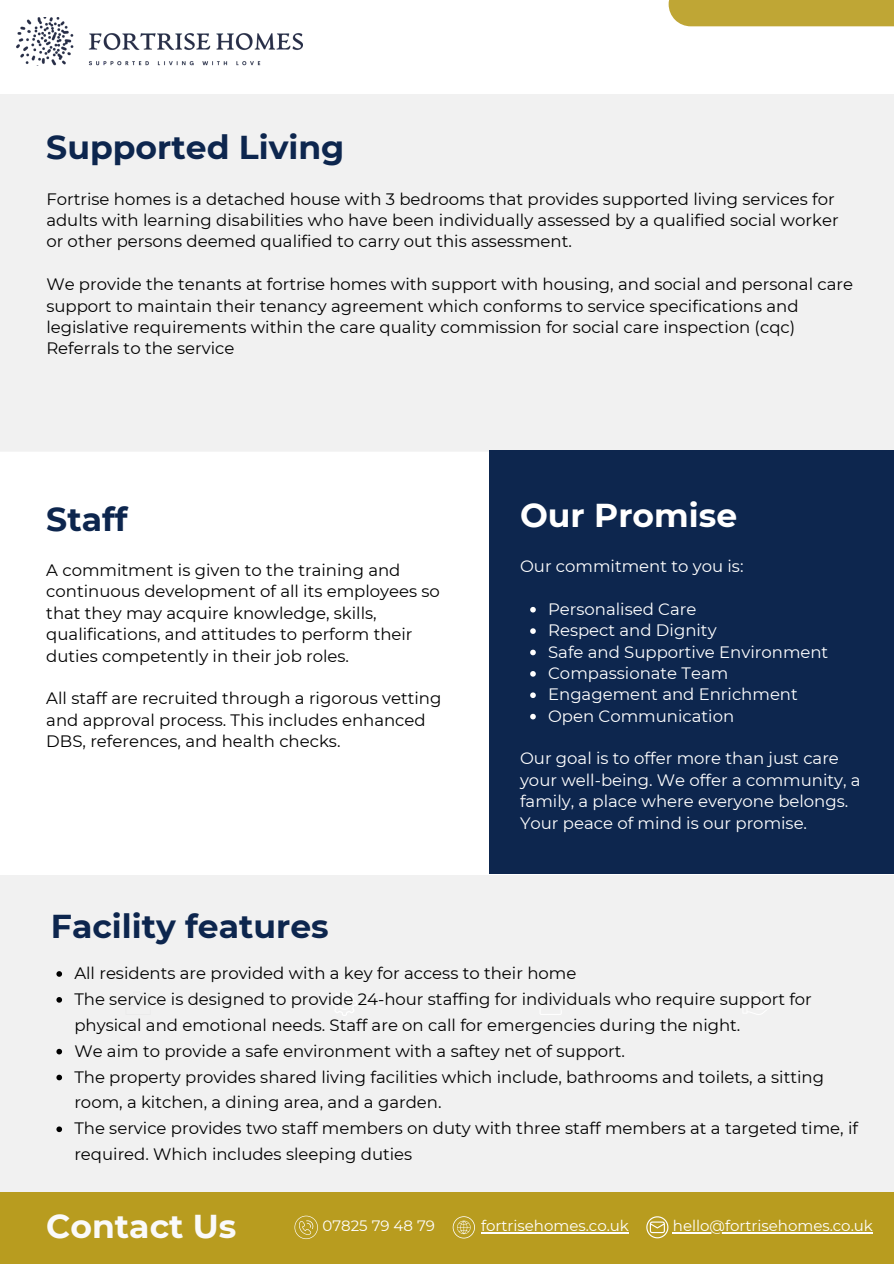
<style>
.page{position:relative;width:894px;height:1264px;background:#fff}
.page>*{position:absolute;margin:0;border:0;box-sizing:border-box;transform-origin:0 0}
.t1{font:700 33px "Montserrat";color:#0d264e}
.t2{font:700 33px "Montserrat";color:#fff}
.t3{font:700 33px "Montserrat";color:#fafafa}
.t4{font:16.5px/21.3px "Montserrat";color:#000}
.t5{font:16.5px/21.3px "Montserrat";color:#fff}
.t6{font:15px "Montserrat";color:#fff}
</style>
<div class="page">
<div style="left:0;top:94px;width:893px;height:357px;background:#f1f1f1"></div>
<div style="left:0;top:875px;width:893px;height:316px;background:#f1f1f1"></div>
<div style="left:668px;top:0;width:225px;height:26px;background:#bfa635"></div>
<svg style="left:747px;top:992px;width:24px;height:22px"></svg>
<svg style="left:540px;top:992px;width:21px;height:18px"></svg>
<svg style="left:332px;top:991px;width:25px;height:25px"></svg>
<img style="left:17px;top:17px;width:286px;height:49px">
<div style="left:488px;top:450px;width:405px;height:423px;background:#0d264e"></div>
<svg style="left:530px;top:607px;width:5px;height:5px"></svg>
<svg style="left:530px;top:628px;width:5px;height:6px"></svg>
<svg style="left:530px;top:649px;width:5px;height:6px"></svg>
<svg style="left:530px;top:671px;width:5px;height:5px"></svg>
<svg style="left:530px;top:692px;width:5px;height:6px"></svg>
<svg style="left:530px;top:713px;width:5px;height:6px"></svg>
<svg style="left:56px;top:971px;width:6px;height:5px"></svg>
<svg style="left:56px;top:997px;width:6px;height:5px"></svg>
<svg style="left:56px;top:1048px;width:6px;height:6px"></svg>
<svg style="left:56px;top:1074px;width:6px;height:6px"></svg>
<svg style="left:56px;top:1126px;width:6px;height:6px"></svg>
<div style="left:0;top:1191px;width:893px;height:72px;background:#b89c1f"></div>
<svg style="left:452px;top:1216px;width:23px;height:22px"></svg>
<svg style="left:294px;top:1215px;width:24px;height:23px"></svg>
<svg style="left:646px;top:1216px;width:22px;height:22px"></svg>
<hr style="left:481px;top:1232px;width:147px;height:1px;background:#fff">
<hr style="left:672px;top:1232px;width:200px;height:1px;background:#fff">
<p class="t1" style="left:46px;top:127px;width:299px">Supported Living</p>
<p class="t4" style="left:46px;top:188px;width:793px">Fortrise homes is a detached house with 3 bedrooms that provides supported living services for adults with learning disabilities who have been individually assessed by a qualified social worker or other persons deemed qualified to carry out this assessment.</p>
<h1 class="t4" style="left:46px;top:273px;width:808px">We provide the tenants at fortrise homes with support with housing, and social and personal care support to maintain their tenancy agreement which conforms to service specifications and legislative requirements within the care quality commission for social care inspection (cqc)</h1>
<p class="t4" style="left:46px;top:338px;width:189px">Referrals to the service</p>
<p class="t1" style="left:46px;top:499px;width:83px">Staff</p>
<h1 class="t4" style="left:46px;top:559px;width:395px">A commitment is given to the training and continuous development of all its employees so that they may acquire knowledge, skills, qualifications, and attitudes to perform their duties competently in their job roles.</h1>
<p class="t4" style="left:46px;top:687px;width:396px">All staff are recruited through a rigorous vetting and approval process. This includes enhanced<br>DBS, references, and health checks.</p>
<p class="t1" style="left:51px;top:905px;width:279px">Facility features</p>
<p class="t2" style="left:520px;top:495px;width:218px">Our Promise</p>
<p class="t5" style="left:520px;top:555px;width:225px">Our commitment to you is:</p>
<p class="t5" style="left:548px;top:598px;width:150px">Personalised Care</p>
<p class="t5" style="left:548px;top:619px;width:170px">Respect and Dignity</p>
<p class="t5" style="left:548px;top:641px;width:282px">Safe and Supportive Environment</p>
<p class="t5" style="left:548px;top:662px;width:182px">Compassionate Team</p>
<p class="t5" style="left:548px;top:683px;width:251px">Engagement and Enrichment</p>
<h1 class="t5" style="left:548px;top:705px;width:187px">Open Communication</h1>
<p class="t5" style="left:520px;top:748px;width:342px">Our goal is to offer more than just care your well-being. We offer a community, a family, a place where everyone belongs.<br>Your peace of mind is our promise.</p>
<h1 class="t4" style="left:74px;top:962px;width:503px">All residents are provided with a key for access to their home</h1>
<p class="t4" style="left:74px;top:986px;width:738px;line-height:25.8px">The service is designed to provide 24-hour staffing for individuals who require support for physical and emotional needs. Staff are on call for emergencies during the night.</p>
<p class="t4" style="left:74px;top:1040px;width:552px">We aim to provide a safe environment with a saftey net of support.</p>
<p class="t4" style="left:74px;top:1063px;width:751px;line-height:25.8px">The property provides shared living facilities which include, bathrooms and toilets, a sitting room, a kitchen, a dining area, and a garden.</p>
<p class="t4" style="left:74px;top:1115px;width:785px;line-height:25.8px">The service provides two staff members on duty with three staff members at a targeted time, if required. Which includes sleeping duties</p>
<p class="t3" style="left:46px;top:1205px;width:192px">Contact Us</p>
<p class="t6" style="left:322px;top:1216px;width:114px">07825 79 48 79</p>
<p class="t6" style="left:481px;top:1216px;width:149px">fortrisehomes.co.uk</p>
<p class="t6" style="left:672px;top:1216px;width:201px">hello@fortrisehomes.co.uk</p>
</div>
